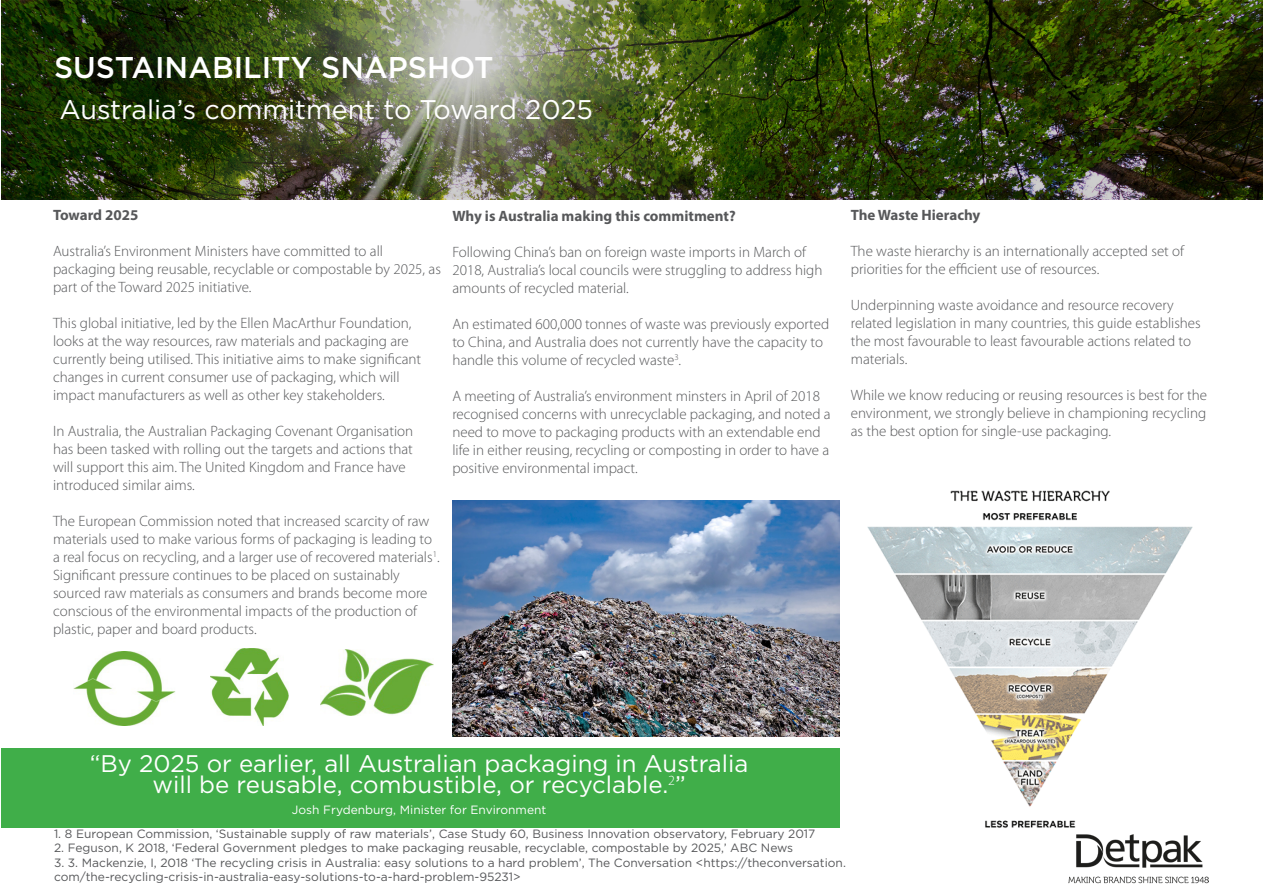
<style>
.page{position:relative;width:1263px;height:893px;background:#fff}
.page>*{position:absolute;margin:0;border:0;box-sizing:border-box;transform-origin:0 0}
.t1{font:500 30px "Gotham";color:#fff}
.t2{font:27px "Gotham";color:#fff}
.t3{font:24px/21px "Gotham";color:#fff;text-align:center}
.t4{font:300 15px/18px "Myriad Pro";color:#57585a}
.t5{font:700 15px "Myriad Pro";color:#57585a}
.t6{font:12px/14.4px "Gotham";color:#57585a}
.t7{font:12px "Gotham";color:#fff}
</style>
<div class="page">
<img style="left:2px;top:0;width:1261px;height:200px">
<img style="left:867px;top:490px;width:326px;height:345px">
<img style="left:320px;top:650px;width:113px;height:65px">
<img style="left:211px;top:648px;width:78px;height:77px">
<img style="left:73px;top:651px;width:102px;height:74px">
<div style="left:1px;top:748px;width:839px;height:79px;background:#40ae49"></div>
<img style="left:452px;top:501px;width:388px;height:235px">
<img style="left:1068px;top:835px;width:141px;height:49px">
<p class="t1" style="left:54px;top:48px;width:441px">SUSTAINABILITY SNAPSHOT</p>
<p class="t2" style="left:59px;top:92px;width:535px">Australia’s commitment to Toward 2025</p>
<p class="t5" style="left:53px;top:205px;width:87px">Toward 2025</p>
<p class="t4" style="left:53px;top:242px;width:389px">Australia’s Environment Ministers have committed to all packaging being reusable, recyclable or compostable by 2025, as part of the Toward 2025 initiative.</p>
<p class="t4" style="left:53px;top:314px;width:370px">This global initiative, led by the Ellen MacArthur Foundation, looks at the way resources, raw materials and packaging are currently being utilised. This initiative aims to make significant changes in current consumer use of packaging, which will impact manufacturers as well as other key stakeholders.</p>
<p class="t4" style="left:53px;top:422px;width:362px">In Australia, the Australian Packaging Covenant Organisation has been tasked with rolling out the targets and actions that will support this aim. The United Kingdom and France have introduced similar aims.</p>
<p class="t4" style="left:53px;top:512px;width:388px">The European Commission noted that increased scarcity of raw materials used to make various forms of packaging is leading to a real focus on recycling, and a larger use of recovered materials<sup>1</sup>.<br>Significant pressure continues to be placed on sustainably sourced raw materials as consumers and brands become more conscious of the environmental impacts of the production of plastic, paper and board products.</p>
<p class="t5" style="left:452px;top:206px;width:285px">Why is Australia making this commitment?</p>
<p class="t4" style="left:452px;top:243px;width:371px">Following China’s ban on foreign waste imports in March of<br>2018, Australia’s local councils were struggling to address high amounts of recycled material.</p>
<p class="t4" style="left:452px;top:315px;width:378px">An estimated 600,000 tonnes of waste was previously exported to China, and Australia does not currently have the capacity to handle this volume of recycled waste<sup>3</sup>.</p>
<p class="t4" style="left:452px;top:387px;width:380px">A meeting of Australia’s environment minsters in April of 2018 recognised concerns with unrecyclable packaging, and noted a need to move to packaging products with an extendable end life in either reusing, recycling or composting in order to have a positive environmental impact.</p>
<p class="t5" style="left:851px;top:205px;width:131px">The Waste Hierachy</p>
<p class="t4" style="left:851px;top:242px;width:335px">The waste hierarchy is an internationally accepted set of priorities for the efficient use of resources.</p>
<p class="t4" style="left:851px;top:296px;width:352px">Underpinning waste avoidance and resource recovery related legislation in many countries, this guide establishes the most favourable to least favourable actions related to materials.</p>
<p class="t4" style="left:851px;top:386px;width:358px;text-align:justify">While we know reducing or reusing resources is best for the environment, we strongly believe in championing recycling as the best option for single-use packaging.</p>
<p class="t3" style="left:90px;top:752px;width:660px">“By 2025 or earlier, all Australian packaging in Australia will be reusable, combustible, or recyclable.<sup>2</sup>”</p>
<p class="t7" style="left:292px;top:802px;width:256px">Josh Frydenburg, Minister for Environment</p>
<p class="t6" style="left:54px;top:826px;width:763px">1. 8 European Commission, ‘Sustainable supply of raw materials’, Case Study 60, Business Innovation observatory, February 2017</p>
<p class="t6" style="left:54px;top:840px;width:741px">2. Feguson, K 2018, ‘Federal Government pledges to make packaging reusable, recyclable, compostable by 2025,’ ABC News</p>
<p class="t6" style="left:54px;top:855px;width:793px">3. 3. Mackenzie, I, 2018 ‘The recycling crisis in Australia: easy solutions to a hard problem’, The Conversation &lt;https://theconversation. com/the-recycling-crisis-in-australia-easy-solutions-to-a-hard-problem-95231&gt;</p>
</div>
